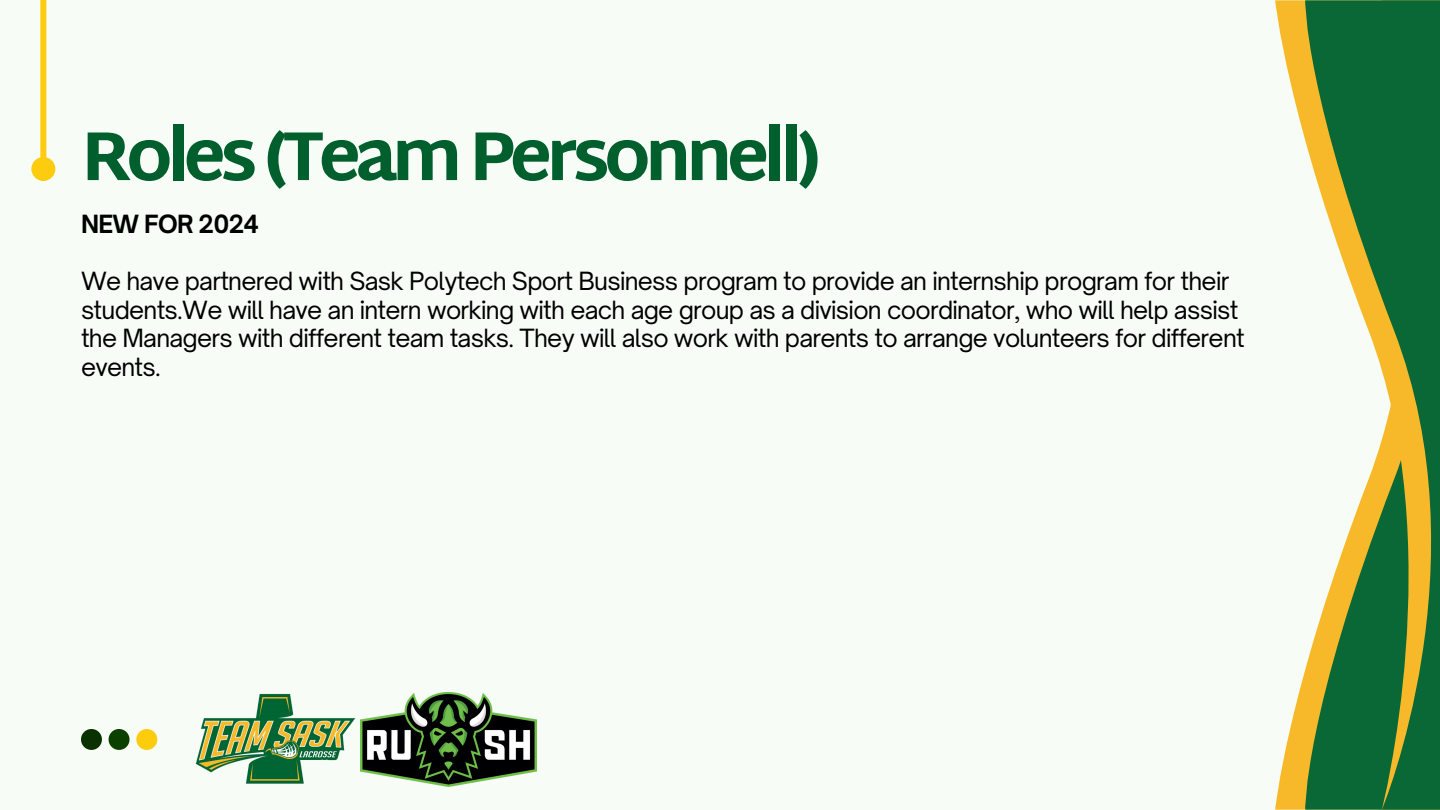
<style>
.page{position:relative;width:1440px;height:810px;background:#f7fdf6}
.page>*{position:absolute;margin:0;border:0;box-sizing:border-box;transform-origin:0 0}
.t1{font:800 70px "Martel Sans";letter-spacing:-.08em;color:#015f2e}
.t2{font:24px/28.5px "Open Sauce One";letter-spacing:-.03em;color:#000}
.t3{font:700 24px "Open Sauce One";letter-spacing:-.03em;color:#000}
</style>
<div class="page">
<svg style="left:1275px;top:0;width:29px;height:810px"></svg>
<svg style="left:1304px;top:0;width:136px;height:810px;fill:#0a6836"></svg>
<svg style="left:81px;top:729px;width:21px;height:21px"></svg>
<svg style="left:109px;top:729px;width:21px;height:21px"></svg>
<svg style="left:136px;top:729px;width:21px;height:21px"></svg>
<div style="left:40px;top:0;width:6px;height:158px;background:#fecc0f"></div>
<div style="left:34px;top:160px;width:18px;height:18px;background:#fecc0f;border-radius:50%"></div>
<div style="left:31px;top:157px;width:24px;height:24px;border:6px solid #fecc0f;border-radius:50%"></div>
<img style="left:195px;top:694px;width:166px;height:90px">
<img style="left:361px;top:692px;width:176px;height:95px">
<p class="t1" style="left:81px;top:115px;width:742px">Roles (Team Personnell)</p>
<p class="t3" style="left:81px;top:209px;width:180px">NEW FOR 2024</p>
<p class="t2" style="left:81px;top:267px;width:1165px">We have partnered with Sask Polytech Sport Business program to provide an internship program for their students.We will have an intern working with each age group as a division coordinator, who will help assist the Managers with different team tasks. They will also work with parents to arrange volunteers for different events.</p>
</div>
